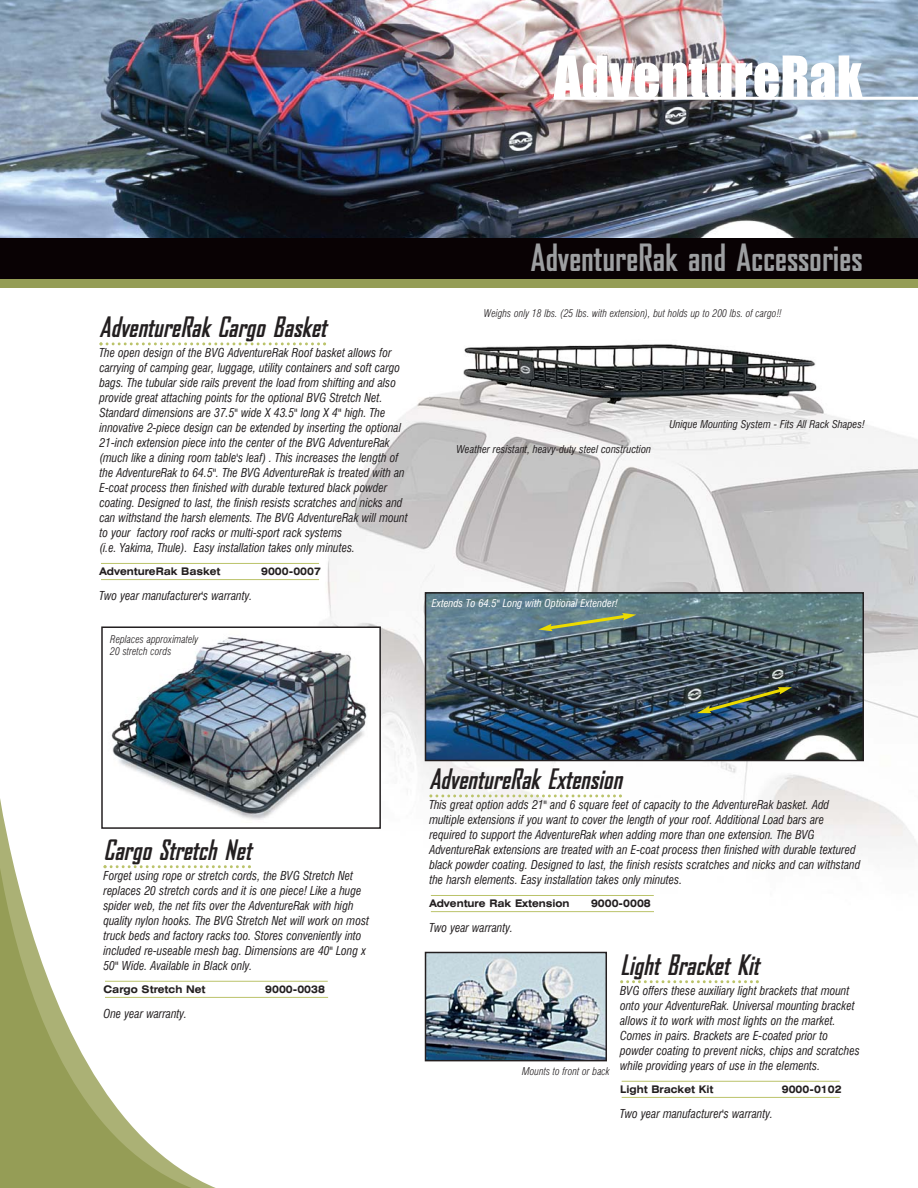
<style>
.page{position:relative;width:918px;height:1188px;background:#fff}
.page>*{position:absolute;margin:0;border:0;box-sizing:border-box;transform-origin:0 0}
.t1{font:54px "Impact";color:#fff}
.t2{font:700 36px "Bureau Agency";color:#9d9fa1}
.t3{font:italic 700 27px "Bureau Agency";color:#231f20}
.t4{font:italic condensed 12px/15px "Swiss 721 BT";color:#231f20}
.t5{font:italic 300 condensed 10.5px/12px "Swiss 721 BT";color:#231f20}
.t6{font:700 expanded 10.5px "Swiss 721 BT";color:#231f20;scale:.9 1}
.t7{font:italic condensed 10.5px "Swiss 721 BT";color:#231f20}
.t8{font:italic condensed 10.5px "Swiss 721 BT";color:#fff}
</style>
<div class="page">
<svg style="left:0;top:798px;width:241px;height:390px"></svg>
<img style="left:0;top:0;width:918px;height:239px">
<hr style="left:554px;top:97px;width:364px;height:3px;background:#fff">
<div style="left:0;top:239px;width:918px;height:43px;background:#090204"></div>
<div style="left:0;top:279px;width:918px;height:9px;background:#959d56"></div>
<img style="left:303px;top:344px;width:615px;height:645px">
<div style="left:102px;top:627px;width:278px;height:201px;background:#fff"></div>
<img style="left:111px;top:637px;width:256px;height:183px">
<div style="left:101px;top:626px;width:280px;height:203px;border:2px solid #231f20"></div>
<img style="left:428px;top:955px;width:176px;height:103px">
<div style="left:425px;top:952px;width:182px;height:109px;border:2px solid #231f20"></div>
<img style="left:428px;top:595px;width:433px;height:163px">
<div style="left:425px;top:592px;width:439px;height:169px;border:2px solid #231f20"></div>
<svg style="left:104px;top:865px;width:147px;height:3px"></svg>
<hr style="left:105px;top:997px;width:223px;height:1px;background:#bbc36a">
<hr style="left:105px;top:981px;width:223px;height:1px;background:#bbc36a">
<svg style="left:429px;top:794px;width:193px;height:3px"></svg>
<hr style="left:431px;top:911px;width:223px;height:1px;background:#bbc36a">
<hr style="left:431px;top:895px;width:223px;height:1px;background:#bbc36a">
<svg style="left:620px;top:980px;width:139px;height:3px"></svg>
<hr style="left:622px;top:1097px;width:218px;height:1px;background:#bbc36a">
<hr style="left:622px;top:1081px;width:218px;height:1px;background:#bbc36a">
<svg style="left:99px;top:342px;width:227px;height:3px"></svg>
<hr style="left:101px;top:579px;width:218px;height:1px;background:#bbc36a">
<hr style="left:101px;top:563px;width:218px;height:1px;background:#bbc36a">
<svg style="left:538px;top:613px;width:98px;height:18px;background:#798e71"></svg>
<img style="left:697px;top:686px;width:95px;height:28px">
<h1 class="t1" style="left:554px;top:60px;width:310px">AdventureRak</h1>
<h3 class="t3" style="left:99px;top:318px;width:233px">AdventureRak Cargo Basket</h3>
<p class="t4" style="left:99px;top:346px;width:310px">The open design of the BVG AdventureRak Roof basket allows for carrying of camping gear, luggage, utility containers and soft cargo bags. The tubular side rails prevent the load from shifting and also provide great attaching points for the optional BVG Stretch Net.<br>Standard dimensions are 37.5" wide X 43.5" long X 4" high. The innovative 2-piece design can be extended by inserting the optional 21-inch extension piece into the center of the BVG AdventureRak (much like a dining room table's leaf) . This increases the length of the AdventureRak to 64.5". The BVG AdventureRak is treated with an E-coat process then finished with durable textured black powder coating. Designed to last, the finish resists scratches and nicks and can withstand the harsh elements. The BVG AdventureRak will mount to your factory roof racks or multi-sport rack systems<br>(i.e. Yakima, Thule). Easy installation takes only minutes.</p>
<p class="t6" style="left:99px;top:568px;width:136px">AdventureRak Basket</p>
<p class="t6" style="left:261px;top:568px;width:68px">9000-0007</p>
<p class="t4" style="left:99px;top:589px;width:154px">Two year manufacturer's warranty.</p>
<p class="t5" style="left:110px;top:634px;width:90px">Replaces approximately<br>20 stretch cords</p>
<h2 class="t2" style="left:531px;top:246px;width:333px">AdventureRak and Accessories</h2>
<p class="t5" style="left:484px;top:309px;width:299px">Weighs only 18 lbs. (25 lbs. with extension), but holds up to 200 lbs. of cargo!!</p>
<p class="t7" style="left:457px;top:445px;width:196px">Weather resistant, heavy-duty steel construction</p>
<p class="t7" style="left:669px;top:420px;width:197px">Unique Mounting System - Fits All Rack Shapes!</p>
<p class="t8" style="left:432px;top:598px;width:188px">Extends To 64.5" Long with Optional Extender!</p>
<h3 class="t3" style="left:104px;top:841px;width:154px">Cargo Stretch Net</h3>
<p class="t4" style="left:104px;top:869px;width:267px">Forget using rope or stretch cords, the BVG Stretch Net replaces 20 stretch cords and it is one piece! Like a huge spider web, the net fits over the AdventureRak with high quality nylon hooks. The BVG Stretch Net will work on most truck beds and factory racks too. Stores conveniently into included re-useable mesh bag. Dimensions are 40" Long x 50" Wide. Available in Black only.</p>
<p class="t6" style="left:104px;top:986px;width:115px">Cargo Stretch Net</p>
<p class="t6" style="left:265px;top:986px;width:68px">9000-0038</p>
<p class="t4" style="left:104px;top:1007px;width:85px">One year warranty.</p>
<h3 class="t3" style="left:429px;top:770px;width:199px">AdventureRak Extension</h3>
<p class="t4" style="left:429px;top:798px;width:432px">This great option adds 21" and 6 square feet of capacity to the AdventureRak basket. Add multiple extensions if you want to cover the length of your roof. Additional Load bars are required to support the AdventureRak when adding more than one extension. The BVG AdventureRak extensions are treated with an E-coat process then finished with durable textured black powder coating. Designed to last, the finish resists scratches and nicks and can withstand the harsh elements. Easy installation takes only minutes.</p>
<p class="t6" style="left:429px;top:900px;width:157px">Adventure Rak Extension</p>
<p class="t6" style="left:591px;top:900px;width:68px">9000-0008</p>
<p class="t4" style="left:429px;top:921px;width:85px">Two year warranty.</p>
<h3 class="t3" style="left:620px;top:956px;width:145px">Light Bracket Kit</h3>
<p class="t4" style="left:620px;top:984px;width:241px">BVG offers these auxiliary light brackets that mount onto your AdventureRak. Universal mounting bracket allows it to work with most lights on the market.<br>Comes in pairs. Brackets are E-coated prior to powder coating to prevent nicks, chips and scratches while providing years of use in the elements.</p>
<p class="t6" style="left:620px;top:1086px;width:105px">Light Bracket Kit</p>
<p class="t6" style="left:782px;top:1086px;width:68px">9000-0102</p>
<p class="t4" style="left:620px;top:1107px;width:154px">Two year manufacturer's warranty.</p>
<p class="t5" style="left:522px;top:1066px;width:89px">Mounts to front or back</p>
</div>
